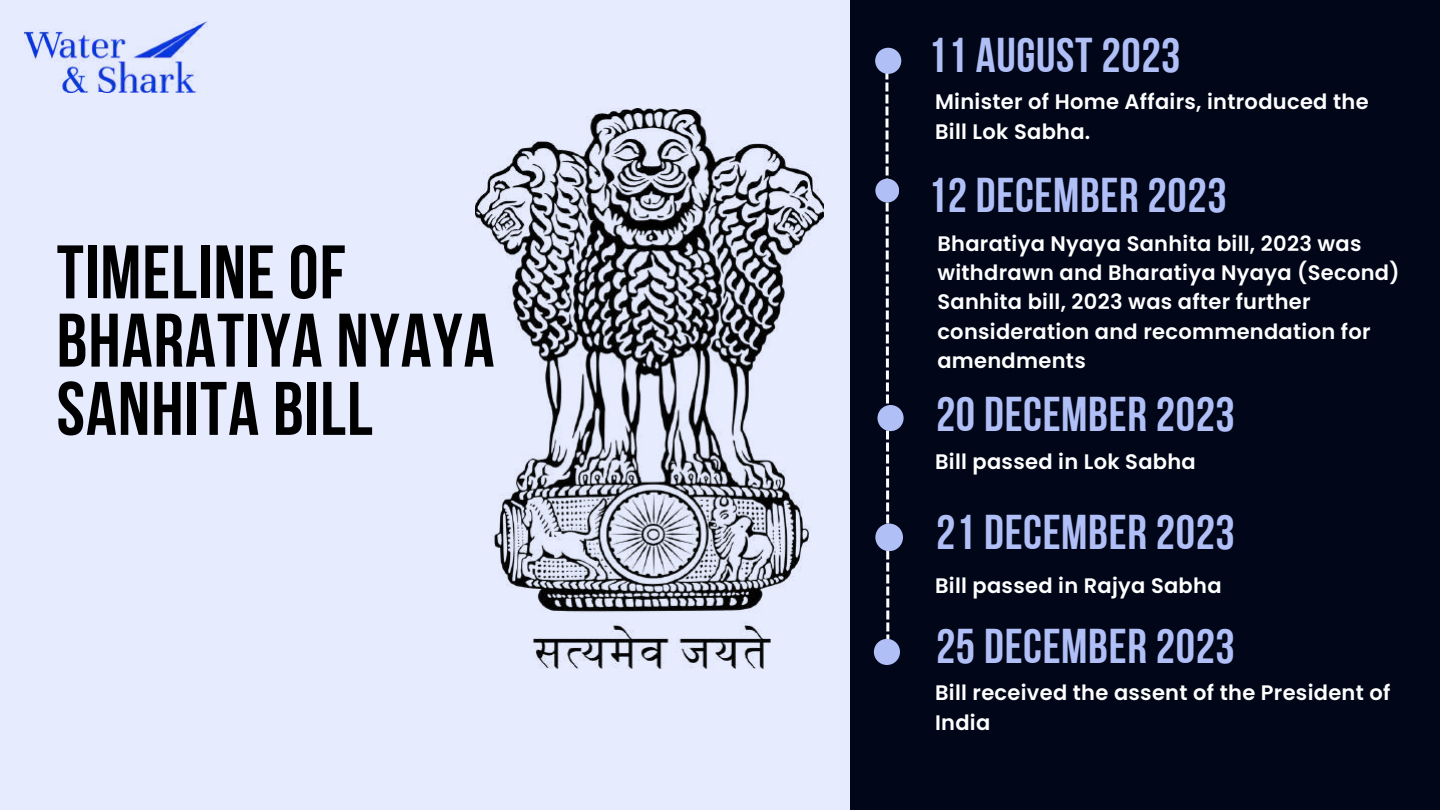
<style>
.page{position:relative;width:1440px;height:810px;background:#e6ecfe}
.page>*{position:absolute;margin:0;border:0;box-sizing:border-box;transform-origin:0 0}
.t1{font:75.7px/68.2px "Bebas Neue Cyrillic";letter-spacing:.015em;color:#000}
.t2{font:48.7px "Bebas Neue Cyrillic";letter-spacing:.015em;color:#b0bff6}
.t3{font:600 21px/29.2px "Poppins";letter-spacing:.015em;color:#fff}
</style>
<div class="page">
<div style="left:850px;top:0;width:590px;height:810px;background:#010619"></div>
<svg style="left:885px;top:74px;width:4px;height:565px"></svg>
<div style="left:875px;top:48px;width:26px;height:26px;background:#b0bff6;border-radius:50%"></div>
<div style="left:877px;top:405px;width:27px;height:26px;background:#b0bff6;border-radius:50%"></div>
<div style="left:874px;top:639px;width:26px;height:26px;background:#b0bff6;border-radius:50%"></div>
<div style="left:875px;top:179px;width:24px;height:23px;background:#b0bff6;border-radius:50%"></div>
<div style="left:875px;top:524px;width:28px;height:27px;background:#b0bff6;border-radius:50%"></div>
<img style="left:476px;top:108px;width:348px;height:560px">
<img style="left:25px;top:21px;width:183px;height:71px">
<h1 class="t1" style="left:57px;top:245px;width:439px">TIMELINE OF<br>BHARATIYA NYAYA<br>SANHITA BILL</h1>
<h2 class="t2" style="left:928px;top:36px;width:254px">11 AUGUST 2023</h2>
<p class="t3" style="left:935px;top:87px;width:435px">Minister of Home Affairs, introduced the<br>Bill Lok Sabha.</p>
<h2 class="t2" style="left:928px;top:176px;width:300px">12 DECEMBER 2023</h2>
<p class="t3" style="left:937px;top:229px;width:464px">Bharatiya Nyaya Sanhita bill, 2023 was withdrawn and Bharatiya Nyaya (Second)<br>Sanhita bill, 2023 was after further consideration and recommendation for amendments</p>
<h2 class="t2" style="left:936px;top:395px;width:300px">20 DECEMBER 2023</h2>
<p class="t3" style="left:935px;top:447px;width:262px">Bill passed in Lok Sabha</p>
<h2 class="t2" style="left:936px;top:512px;width:300px">21 DECEMBER 2023</h2>
<p class="t3" style="left:935px;top:572px;width:288px">Bill passed in Rajya Sabha</p>
<h2 class="t2" style="left:936px;top:627px;width:300px">25 DECEMBER 2023</h2>
<p class="t3" style="left:935px;top:679px;width:457px">Bill received the assent of the President of<br>India</p>
</div>
